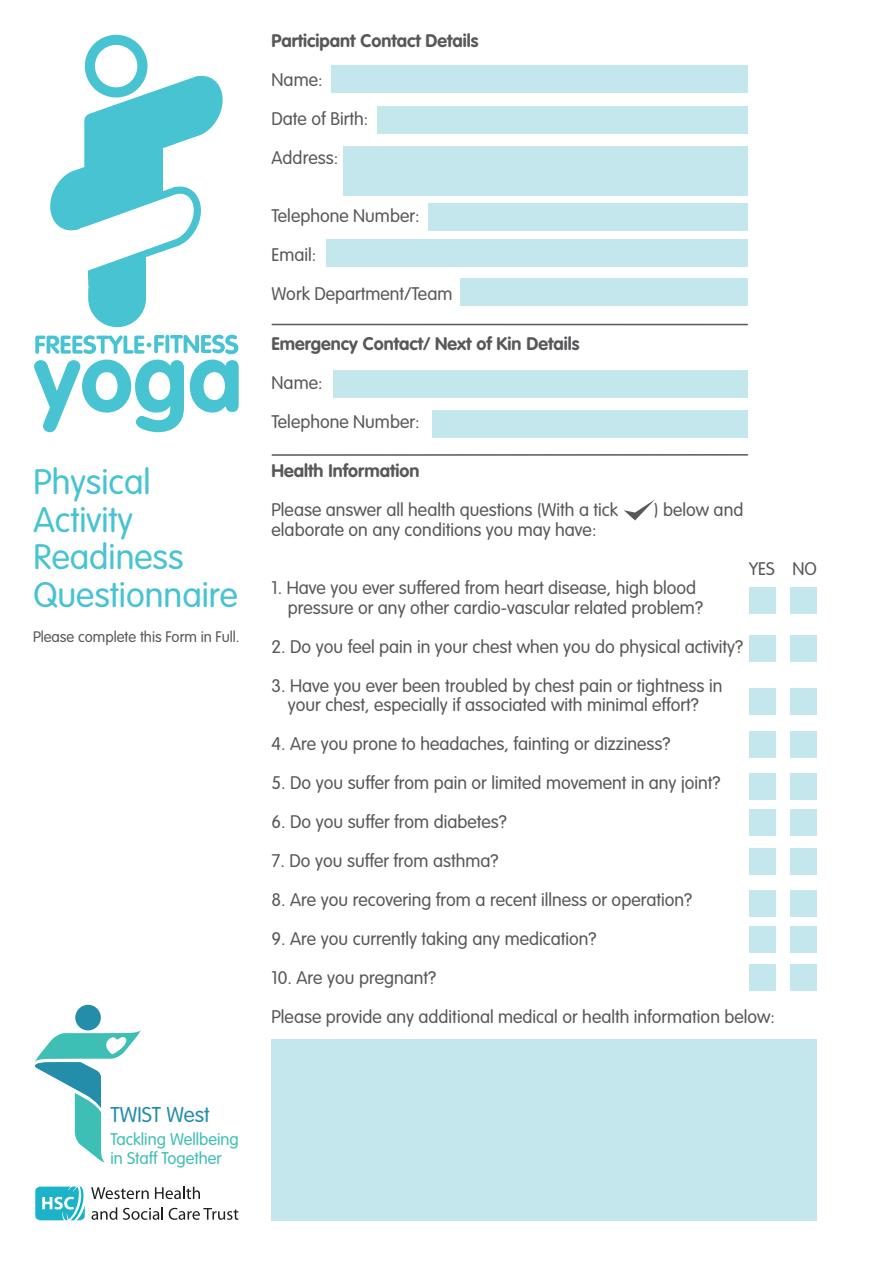
<style>
.page{position:relative;width:893px;height:1263px;background:#fff}
.page>*{position:absolute;margin:0;border:0;box-sizing:border-box;transform-origin:0 0}
.t1{font:300 34.95px/37.8px "VAG Rounded";color:#47c3d2}
.t2{font:300 21.15px "VAG Rounded";color:#248da9}
.t3{font:300 18px/39px "VAG Rounded";color:#57585a}
.t4{font:700 18px "VAG Rounded";color:#57585a}
.t5{font:300 16.65px/18.1px "VAG Rounded";color:#3ebfb5}
.t6{font:300 15px "VAG Rounded";color:#57585a}
</style>
<div class="page">
<div style="left:85px;top:35px;width:62px;height:62px;border:20px solid #47c3d2;border-radius:50%"></div>
<div style="left:95px;top:45px;width:42px;height:42px;background:#fff;border-radius:50%"></div>
<svg style="left:34px;top:360px;width:150px;height:72px"></svg>
<svg style="left:190px;top:360px;width:49px;height:53px"></svg>
<svg style="left:35px;top:64px;width:203px;height:290px"></svg>
<svg style="left:35px;top:1186px;width:203px;height:35px"></svg>
<div style="left:75px;top:1005px;width:26px;height:25px;background:#248da9;border-radius:50%"></div>
<svg style="left:35px;top:1030px;width:106px;height:133px"></svg>
<div style="left:749px;top:587px;width:27px;height:27px;background:#c3e7ed"></div>
<div style="left:790px;top:587px;width:27px;height:27px;background:#c3e7ed"></div>
<div style="left:749px;top:635px;width:27px;height:27px;background:#c3e7ed"></div>
<div style="left:790px;top:635px;width:27px;height:27px;background:#c3e7ed"></div>
<div style="left:749px;top:688px;width:27px;height:27px;background:#c3e7ed"></div>
<div style="left:790px;top:688px;width:27px;height:27px;background:#c3e7ed"></div>
<div style="left:749px;top:731px;width:27px;height:27px;background:#c3e7ed"></div>
<div style="left:790px;top:731px;width:27px;height:27px;background:#c3e7ed"></div>
<svg style="left:624px;top:499px;width:31px;height:21px"></svg>
<div style="left:749px;top:773px;width:27px;height:27px;background:#c3e7ed"></div>
<div style="left:790px;top:773px;width:27px;height:27px;background:#c3e7ed"></div>
<div style="left:749px;top:809px;width:27px;height:27px;background:#c3e7ed"></div>
<div style="left:790px;top:809px;width:27px;height:27px;background:#c3e7ed"></div>
<div style="left:749px;top:848px;width:27px;height:27px;background:#c3e7ed"></div>
<div style="left:790px;top:848px;width:27px;height:27px;background:#c3e7ed"></div>
<div style="left:749px;top:890px;width:27px;height:27px;background:#c3e7ed"></div>
<div style="left:790px;top:890px;width:27px;height:27px;background:#c3e7ed"></div>
<div style="left:749px;top:926px;width:27px;height:27px;background:#c3e7ed"></div>
<div style="left:790px;top:926px;width:27px;height:27px;background:#c3e7ed"></div>
<div style="left:749px;top:964px;width:27px;height:27px;background:#c3e7ed"></div>
<div style="left:790px;top:964px;width:27px;height:27px;background:#c3e7ed"></div>
<div style="left:271px;top:1040px;width:545px;height:181px;background:#c3e7ed"></div>
<div style="left:332px;top:65px;width:416px;height:28px;background:#c3e7ed"></div>
<div style="left:377px;top:106px;width:371px;height:27px;background:#c3e7ed"></div>
<div style="left:343px;top:146px;width:405px;height:50px;background:#c3e7ed"></div>
<div style="left:429px;top:203px;width:319px;height:28px;background:#c3e7ed"></div>
<div style="left:326px;top:239px;width:422px;height:28px;background:#c3e7ed"></div>
<div style="left:461px;top:278px;width:287px;height:28px;background:#c3e7ed"></div>
<div style="left:334px;top:370px;width:414px;height:27px;background:#c3e7ed"></div>
<div style="left:432px;top:410px;width:316px;height:28px;background:#c3e7ed"></div>
<hr style="left:272px;top:454px;width:475px;height:2px;background:#57585a">
<hr style="left:272px;top:324px;width:475px;height:1px;background:#57585a">
<h1 class="t1" style="left:34px;top:463px;width:206px">Physical<br>Activity<br>Readiness<br>Questionnaire</h1>
<p class="t6" style="left:33px;top:628px;width:208px">Please complete this Form in Full.</p>
<p class="t2" style="left:111px;top:1103px;width:101px">TWIST West</p>
<p class="t5" style="left:111px;top:1130px;width:130px">Tackling Wellbeing in Staff Together</p>
<p class="t4" style="left:272px;top:30px;width:208px">Participant Contact Details</p>
<p class="t3" style="left:272px;top:60px;width:98px">Name:<br>Date of Birth:<br>Address:</p>
<p class="t3" style="left:272px;top:196px;width:182px">Telephone Number:<br>Email:<br>Work Department/Team</p>
<p class="t4" style="left:272px;top:333px;width:309px">Emergency Contact/ Next of Kin Details</p>
<p class="t3" style="left:272px;top:363px;width:149px">Name:<br>Telephone Number:</p>
<p class="t4" style="left:272px;top:460px;width:149px">Health Information</p>
<p class="t3" style="left:272px;top:490px;width:348px">Please answer all health questions (With a tick</p>
<p class="t3" style="left:654px;top:490px;width:91px">) below and</p>
<p class="t3" style="left:272px;top:510px;width:326px">elaborate on any conditions you may have:</p>
<p class="t3" style="left:749px;top:549px;width:69px">YES NO</p>
<p class="t3" style="left:288px;top:578px;width:417px;line-height:19.5px;text-indent:-16px">1. Have you ever suffered from heart disease, high blood pressure or any other cardio-vascular related problem?</p>
<p class="t3" style="left:272px;top:627px;width:473px">2. Do you feel pain in your chest when you do physical activity?</p>
<p class="t3" style="left:272px;top:676px;width:452px;line-height:19.5px;text-align:center">3. Have you ever been troubled by chest pain or tightness in your chest, especially if associated with minimal effort?</p>
<p class="t3" style="left:272px;top:724px;width:400px">4. Are you prone to headaches, fainting or dizziness?</p>
<p class="t3" style="left:272px;top:763px;width:450px">5. Do you suffer from pain or limited movement in any joint?</p>
<p class="t3" style="left:272px;top:802px;width:237px">6. Do you suffer from diabetes?</p>
<p class="t3" style="left:272px;top:841px;width:228px">7. Do you suffer from asthma?</p>
<p class="t3" style="left:272px;top:880px;width:422px">8. Are you recovering from a recent illness or operation?</p>
<p class="t3" style="left:272px;top:919px;width:326px">9. Are you currently taking any medication?</p>
<p class="t3" style="left:272px;top:958px;width:505px">10. Are you pregnant?<br>Please provide any additional medical or health information below:</p>
</div>
